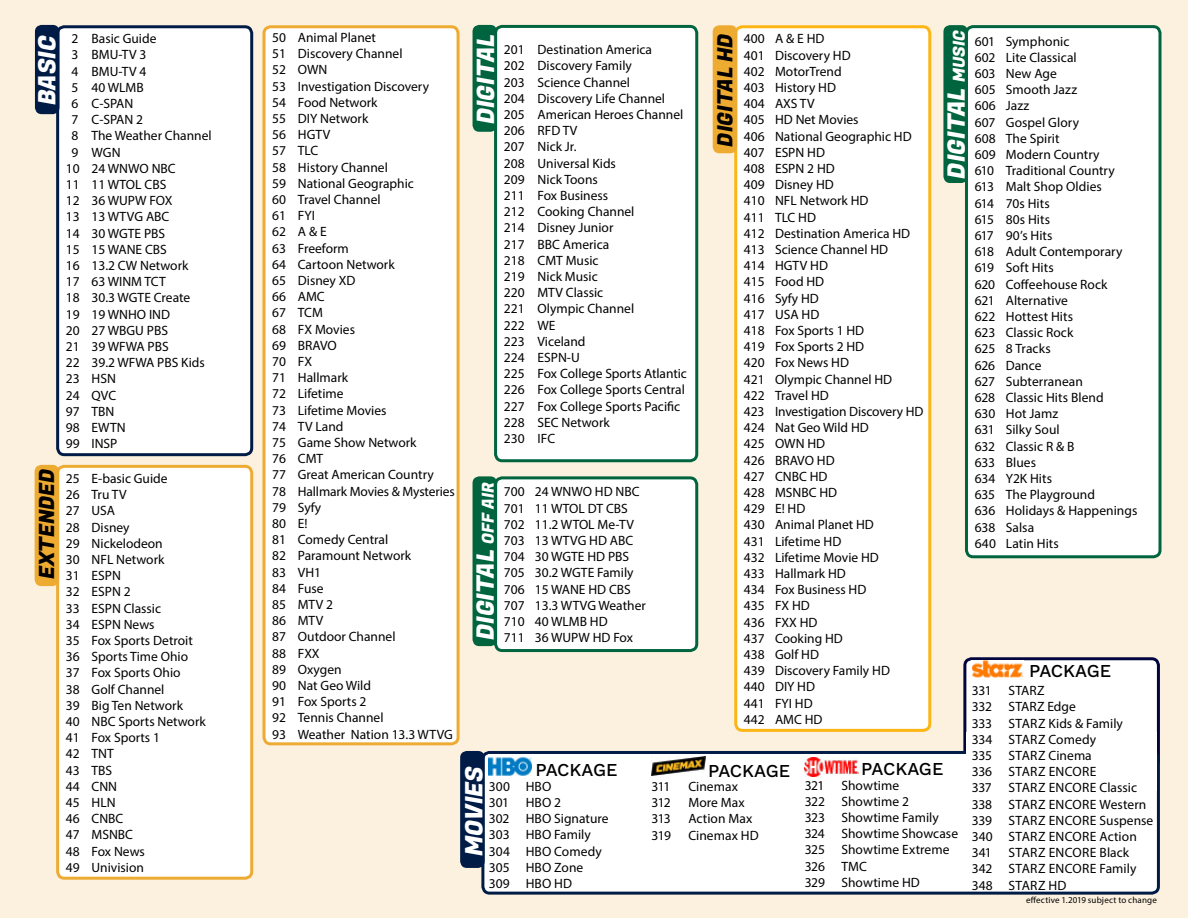
<style>
.page{position:relative;width:1188px;height:918px;background:#fcf1de}
.page>*{position:absolute;margin:0;border:0;box-sizing:border-box;transform-origin:0 0}
.t1{font:24px "Fugaz One";letter-spacing:-.005em;color:#fff}
.t2{font:21px "Fugaz One";letter-spacing:-.005em;color:#000}
.t3{font:500 18.15px "Work Sans";letter-spacing:-.01em;color:#000}
.t4{font:16.5px "Fugaz One";color:#fff}
.t5{font:13.5px/16.2px "Myriad Pro";color:#000}
.t6{font:9px "Myriad Pro";letter-spacing:.015em;color:#000}
.s1{font-size:16.5px}
</style>
<div class="page">
<div style="left:58px;top:27px;width:194px;height:428px;background:#fff;border-radius:7px"></div>
<div style="left:56px;top:25px;width:197px;height:431px;border:3px solid #001c46;border-radius:7px"></div>
<div style="left:58px;top:466px;width:194px;height:412px;background:#fff;border-radius:7px"></div>
<div style="left:56px;top:465px;width:197px;height:415px;border:3px solid #edab32;border-radius:7px"></div>
<div style="left:264px;top:27px;width:194px;height:717px;background:#fff;border-radius:7px"></div>
<div style="left:263px;top:25px;width:197px;height:720px;border:3px solid #edab32;border-radius:7px"></div>
<div style="left:496px;top:26px;width:201px;height:435px;background:#fff;border-radius:7px"></div>
<div style="left:494px;top:25px;width:204px;height:437px;border:3px solid #00653f;border-radius:7px"></div>
<div style="left:35px;top:25px;width:24px;height:89px;background:#001c46;border-radius:7px"></div>
<div style="left:35px;top:465px;width:24px;height:121px;background:#edab32;border-radius:7px"></div>
<div style="left:473px;top:25px;width:24px;height:107px;background:#00653f;border-radius:7px"></div>
<div style="left:736px;top:27px;width:194px;height:703px;background:#fff;border-radius:7px"></div>
<div style="left:734px;top:25px;width:197px;height:707px;border:3px solid #fcb515;border-radius:7px"></div>
<div style="left:713px;top:25px;width:24px;height:128px;background:#edab32;border-radius:7px"></div>
<div style="left:966px;top:27px;width:194px;height:530px;background:#fff;border-radius:7px"></div>
<div style="left:965px;top:25px;width:197px;height:533px;border:3px solid #00653f;border-radius:7px"></div>
<div style="left:496px;top:478px;width:201px;height:173px;background:#fff;border-radius:7px"></div>
<div style="left:494px;top:476px;width:204px;height:176px;border:3px solid #00653f;border-radius:7px"></div>
<div style="left:473px;top:476px;width:24px;height:170px;background:#00653f;border-radius:7px"></div>
<div style="left:943px;top:25px;width:25px;height:158px;background:#00653f;border-radius:7px"></div>
<div style="left:965px;top:659px;width:193px;height:108px;background:#fff;border-radius:7px"></div>
<div style="left:963px;top:657px;width:197px;height:112px;border:3px solid #00053e;border-radius:7px"></div>
<div style="left:483px;top:752px;width:675px;height:141px;background:#fff;border-radius:7px"></div>
<div style="left:481px;top:751px;width:679px;height:144px;border:3px solid #001c46;border-radius:7px"></div>
<div style="left:966px;top:732px;width:191px;height:58px;background:#fff"></div>
<div style="left:460px;top:751px;width:25px;height:117px;background:#001c46;border-radius:7px"></div>
<img style="left:489px;top:757px;width:42px;height:19px">
<img style="left:805px;top:758px;width:54px;height:19px">
<img style="left:972px;top:661px;width:51px;height:17px">
<img style="left:652px;top:756px;width:54px;height:20px">
<h1 class="t1" style="left:30px;top:105px;width:71px;rotate:-90deg">BASIC</h1>
<h2 class="t2" style="left:32px;top:579px;width:112px;rotate:-90deg">EXTENDED</h2>
<p class="t5" style="left:72px;top:30px;width:86px">2 Basic Guide</p>
<p class="t5" style="left:72px;top:47px;width:76px">3 BMU-TV 3</p>
<p class="t5" style="left:72px;top:63px;width:76px">4 BMU-TV 4</p>
<p class="t5" style="left:72px;top:79px;width:74px">5 40 WLMB</p>
<p class="t5" style="left:72px;top:95px;width:63px">6 C-SPAN</p>
<p class="t5" style="left:72px;top:111px;width:73px">7 C-SPAN 2</p>
<p class="t5" style="left:72px;top:128px;width:142px">8 The Weather Channel</p>
<p class="t5" style="left:72px;top:144px;width:50px">9 WGN</p>
<p class="t5" style="left:66px;top:160px;width:111px">10 24 WNWO NBC</p>
<p class="t5" style="left:66px;top:176px;width:102px">11 11 WTOL CBS</p>
<p class="t5" style="left:66px;top:192px;width:108px">12 36 WUPW FOX</p>
<p class="t5" style="left:66px;top:209px;width:105px">13 13 WTVG ABC</p>
<p class="t5" style="left:66px;top:225px;width:101px">14 30 WGTE PBS</p>
<p class="t5" style="left:66px;top:241px;width:102px">15 15 WANE CBS</p>
<p class="t5" style="left:66px;top:257px;width:124px">16 13.2 CW Network</p>
<p class="t5" style="left:66px;top:273px;width:101px">17 63 WINM TCT</p>
<p class="t5" style="left:66px;top:290px;width:126px">18 30.3 WGTE Create</p>
<p class="t5" style="left:66px;top:306px;width:106px">19 19 WNHO IND</p>
<p class="t5" style="left:66px;top:322px;width:104px">20 27 WBGU PBS</p>
<p class="t5" style="left:66px;top:338px;width:104px">21 39 WFWA PBS</p>
<p class="t5" style="left:66px;top:354px;width:140px">22 39.2 WFWA PBS Kids</p>
<p class="t5" style="left:66px;top:371px;width:51px">23 HSN</p>
<p class="t5" style="left:66px;top:387px;width:52px">24 QVC</p>
<p class="t5" style="left:66px;top:403px;width:50px">97 TBN</p>
<p class="t5" style="left:66px;top:419px;width:61px">98 EWTN</p>
<p class="t5" style="left:66px;top:435px;width:53px">99 INSP</p>
<p class="t5" style="left:66px;top:470px;width:141px">25 E-basic Guide<br>26 Tru TV<br>27 USA<br>28 Disney<br>29 Nickelodeon<br>30 NFL Network<br>31 ESPN<br>32 ESPN 2<br>33 ESPN Classic<br>34 ESPN News<br>35 Fox Sports Detroit<br>36 Sports Time Ohio<br>37 Fox Sports Ohio<br>38 Golf Channel<br>39 Big Ten Network<br>40 NBC Sports Network<br>41 Fox Sports 1<br>42 TNT<br>43 TBS<br>44 CNN<br>45 HLN<br>46 CNBC<br>47 MSNBC<br>48 Fox News<br>49 Univision</p>
<p class="t5" style="left:272px;top:29px;width:184px">50 Animal Planet<br>51 Discovery Channel<br>52 OWN<br>53 Investigation Discovery<br>54 Food Network<br>55 DIY Network<br>56 HGTV<br>57 TLC<br>58 History Channel<br>59 National Geographic<br>60 Travel Channel<br>61 FYI<br>62 A &amp; E<br>63 Freeform<br>64 Cartoon Network<br>65 Disney XD<br>66 AMC<br>67 TCM<br>68 FX Movies<br>69 BRAVO<br>70 FX<br>71 Hallmark<br>72 Lifetime<br>73 Lifetime Movies<br>74 TV Land<br>75 Game Show Network<br>76 CMT<br>77 Great American Country<br>78 Hallmark Movies &amp; Mysteries<br>79 Syfy<br>80 E!<br>81 Comedy Central<br>82 Paramount Network<br>83 VH1<br>84 Fuse<br>85 MTV 2<br>86 MTV<br>87 Outdoor Channel<br>88 FXX<br>89 Oxygen<br>90 Nat Geo Wild<br>91 Fox Sports 2<br>92 Tennis Channel<br>93 Weather Nation 13.3 WTVG</p>
<h1 class="t1" style="left:940px;top:179px;width:150px;rotate:-90deg">DIGITAL <span class="s1">MUSIC</span></h1>
<h2 class="t2" style="left:711px;top:147px;width:115px;rotate:-90deg">DIGITAL HD</h2>
<p class="t5" style="left:975px;top:33px;width:164px">601 Symphonic<br>602 Lite Classical<br>603 New Age<br>605 Smooth Jazz<br>606 Jazz<br>607 Gospel Glory<br>608 The Spirit<br>609 Modern Country<br>610 Traditional Country<br>613 Malt Shop Oldies<br>614 70s Hits<br>615 80s Hits<br>617 90’s Hits<br>618 Adult Contemporary<br>619 Soft Hits<br>620 Coffeehouse Rock<br>621 Alternative<br>622 Hottest Hits<br>623 Classic Rock<br>625 8 Tracks<br>626 Dance<br>627 Subterranean<br>628 Classic Hits Blend<br>630 Hot Jamz<br>631 Silky Soul<br>632 Classic R &amp; B<br>633 Blues<br>634 Y2K Hits<br>635 The Playground<br>636 Holidays &amp; Happenings<br>638 Salsa<br>640 Latin Hits</p>
<h1 class="t1" style="left:469px;top:124px;width:92px;rotate:-90deg">DIGITAL</h1>
<p class="t5" style="left:744px;top:31px;width:181px">400 A &amp; E HD<br>401 Discovery HD<br>402 MotorTrend<br>403 History HD<br>404 AXS TV<br>405 HD Net Movies<br>406 National Geographic HD<br>407 ESPN HD<br>408 ESPN 2 HD<br>409 Disney HD<br>410 NFL Network HD<br>411 TLC HD<br>412 Destination America HD<br>413 Science Channel HD<br>414 HGTV HD<br>415 Food HD<br>416 Syfy HD<br>417 USA HD<br>418 Fox Sports 1 HD<br>419 Fox Sports 2 HD<br>420 Fox News HD<br>421 Olympic Channel HD<br>422 Travel HD<br>423 Investigation Discovery HD<br>424 Nat Geo Wild HD<br>425 OWN HD<br>426 BRAVO HD<br>427 CNBC HD<br>428 MSNBC HD<br>429 E! HD<br>430 Animal Planet HD<br>431 Lifetime HD<br>432 Lifetime Movie HD<br>433 Hallmark HD<br>434 Fox Business HD<br>435 FX HD<br>436 FXX HD<br>437 Cooking HD<br>438 Golf HD<br>439 Discovery Family HD<br>440 DIY HD<br>441 FYI HD<br>442 AMC HD</p>
<p class="t5" style="left:504px;top:41px;width:185px">201 Destination America<br>202 Discovery Family<br>203 Science Channel<br>204 Discovery Life Channel<br>205 American Heroes Channel<br>206 RFD TV<br>207 Nick Jr.<br>208 Universal Kids<br>209 Nick Toons<br>211 Fox Business<br>212 Cooking Channel<br>214 Disney Junior<br>217 BBC America<br>218 CMT Music<br>219 Nick Music<br>220 MTV Classic<br>221 Olympic Channel<br>222 WE<br>223 Viceland<br>224 ESPN-U<br>225 Fox College Sports Atlantic<br>226 Fox College Sports Central<br>227 Fox College Sports Pacific<br>228 SEC Network<br>230 IFC</p>
<p class="t4" style="left:477px;top:544px;width:63px;rotate:-90deg">OFF AIR</p>
<p class="t5" style="left:504px;top:484px;width:144px">700 24 WNWO HD NBC<br>701 11 WTOL DT CBS<br>702 11.2 WTOL Me-TV<br>703 13 WTVG HD ABC<br>704 30 WGTE HD PBS<br>705 30.2 WGTE Family<br>706 15 WANE HD CBS<br>707 13.3 WTVG Weather<br>710 40 WLMB HD</p>
<h1 class="t1" style="left:469px;top:640px;width:92px;rotate:-90deg">DIGITAL</h1>
<p class="t5" style="left:504px;top:629px;width:131px">711 36 WUPW HD Fox</p>
<h3 class="t3" style="left:1029px;top:660px;width:84px">PACKAGE</h3>
<p class="t5" style="left:972px;top:682px;width:183px;text-indent:37px">STARZ<br>332 STARZ Edge<br>333 STARZ Kids &amp; Family<br>334 STARZ Comedy<br>335 STARZ Cinema<br>336 STARZ ENCORE<br>337 STARZ ENCORE Classic<br>338 STARZ ENCORE Western<br>339 STARZ ENCORE Suspense<br>340 STARZ ENCORE Action<br>341 STARZ ENCORE Black<br>342 STARZ ENCORE Family<br>348 STARZ HD</p>
<p class="t5" style="left:972px;top:682px;width:21px">331</p>
<h3 class="t3" style="left:861px;top:758px;width:84px">PACKAGE</h3>
<h3 class="t3" style="left:535px;top:759px;width:84px">PACKAGE</h3>
<h3 class="t3" style="left:708px;top:760px;width:84px">PACKAGE</h3>
<h1 class="t1" style="left:457px;top:856px;width:91px;rotate:-90deg">MOVIES</h1>
<p class="t5" style="left:805px;top:777px;width:155px">321 Showtime<br>322 Showtime 2<br>323 Showtime Family<br>324 Showtime Showcase<br>325 Showtime Extreme<br>326 TMC<br>329 Showtime HD</p>
<p class="t5" style="left:489px;top:778px;width:121px">300 HBO<br>301 HBO 2<br>302 HBO Signature<br>303 HBO Family<br>304 HBO Comedy<br>305 HBO Zone<br>309 HBO HD</p>
<p class="t5" style="left:652px;top:778px;width:20px">311</p>
<p class="t5" style="left:688px;top:778px;width:51px">Cinemax</p>
<p class="t5" style="left:652px;top:794px;width:21px">312</p>
<p class="t5" style="left:688px;top:794px;width:58px">More Max</p>
<p class="t5" style="left:652px;top:811px;width:21px">313</p>
<p class="t5" style="left:688px;top:811px;width:66px">Action Max</p>
<p class="t5" style="left:652px;top:827px;width:21px">319</p>
<p class="t5" style="left:688px;top:827px;width:72px">Cinemax HD</p>
<p class="t6" style="left:1026px;top:894px;width:132px">effective 1.2019 subject to change</p>
</div>
